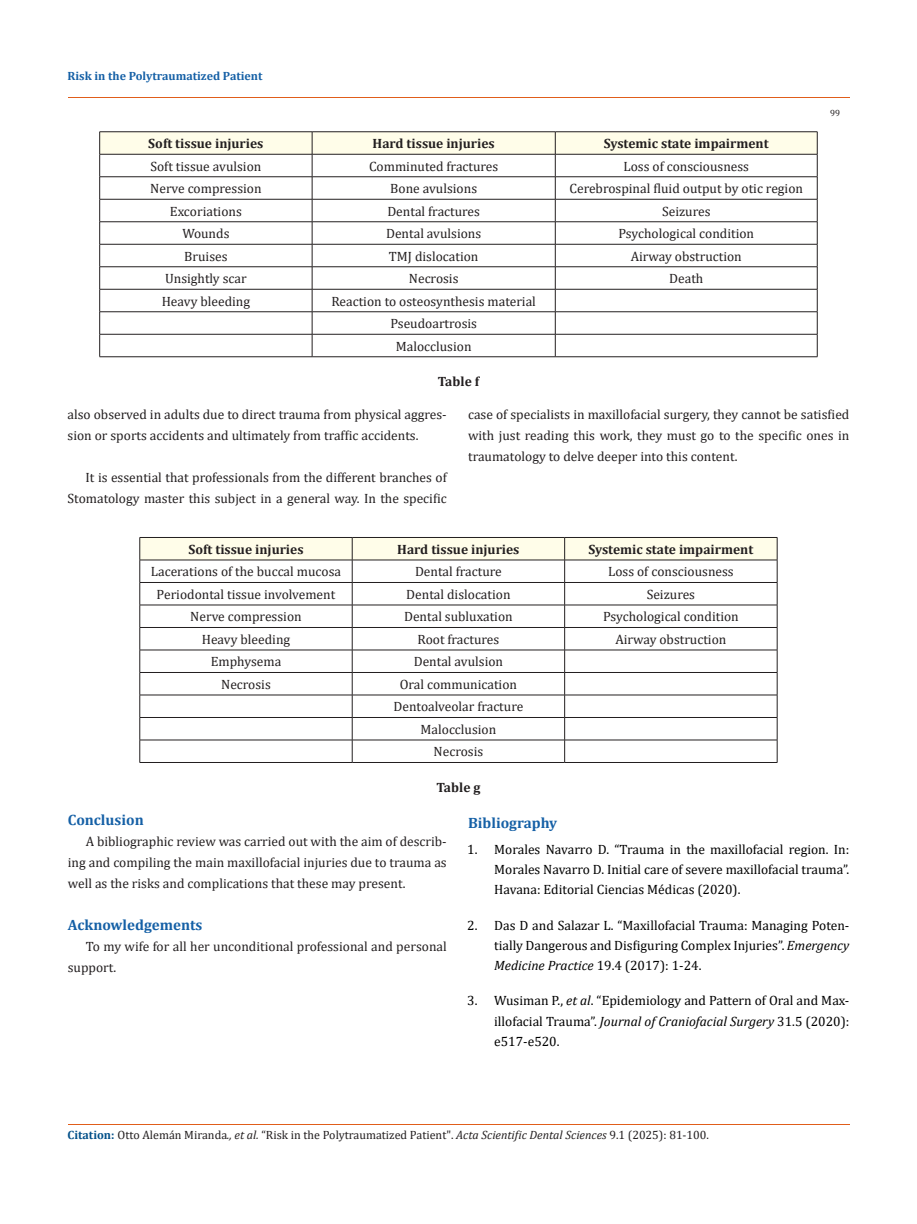
<style>
.page{position:relative;width:917px;height:1224px;background:#fff}
.page>*{position:absolute;margin:0;border:0;box-sizing:border-box;transform-origin:0 0}
._14-SciencePG-Level1-single-line{font:700 15px "Cambria";color:#1560a6}
._14-SciencePG-Level1-single-line-2{font:13.5px/21px "Cambria";color:#231f20;text-align:justify}
.t1{font:13.5px/20.2px "Cambria";color:#000;text-align:justify}
.t2{font:700 13.5px "Cambria";color:#231f20}
._20-SciencePG-Text{font:13.5px/21px "Cambria";color:#231f20}
.t3{font:12px "Cambria";color:#231f20}
.t4{font:700 12px "Cambria";color:#1560a6}
.t5{font:9px "Cambria";color:#231f20}
.s1{font-style:italic}
.s2{font-weight:700;color:#035089}
</style>
<div class="page">
<hr style="left:68px;top:98px;width:781px;height:1px;background:#e05d1a">
<svg style="left:99px;top:132px;width:719px;height:225px"></svg>
<hr style="left:99px;top:357px;width:213px;height:1px;background:#231f20">
<hr style="left:312px;top:357px;width:243px;height:1px;background:#231f20">
<hr style="left:555px;top:357px;width:262px;height:1px;background:#231f20">
<svg style="left:139px;top:537px;width:638px;height:225px"></svg>
<hr style="left:140px;top:762px;width:212px;height:1px;background:#231f20">
<hr style="left:352px;top:762px;width:212px;height:1px;background:#231f20">
<hr style="left:564px;top:762px;width:213px;height:1px;background:#231f20">
<hr style="left:68px;top:1124px;width:781px;height:1px;background:#e05d1a">
<p class="t4" style="left:68px;top:67px;width:196px">Risk in the Polytraumatized Patient</p>
<p class="t5" style="left:830px;top:108px;width:11px">99</p>
<p class="t2" style="left:148px;top:134px;width:117px">Soft tissue injuries</p>
<p class="t2" style="left:372px;top:134px;width:124px">Hard tissue injuries</p>
<p class="t2" style="left:604px;top:134px;width:166px">Systemic state impairment</p>
<p class="_14-SciencePG-Level1-single-line-2" style="left:150px;top:156px;width:112px">Soft tissue avulsion</p>
<p class="_14-SciencePG-Level1-single-line-2" style="left:369px;top:156px;width:131px">Comminuted fractures</p>
<p class="_14-SciencePG-Level1-single-line-2" style="left:623px;top:156px;width:127px">Loss of consciousness</p>
<p class="_14-SciencePG-Level1-single-line-2" style="left:150px;top:178px;width:113px">Nerve compression</p>
<p class="_14-SciencePG-Level1-single-line-2" style="left:390px;top:178px;width:88px">Bone avulsions</p>
<p class="_14-SciencePG-Level1-single-line-2" style="left:569px;top:178px;width:235px">Cerebrospinal fluid output by otic region</p>
<p class="_14-SciencePG-Level1-single-line-2" style="left:170px;top:201px;width:73px">Excoriations</p>
<p class="_14-SciencePG-Level1-single-line-2" style="left:387px;top:201px;width:94px">Dental fractures</p>
<p class="_14-SciencePG-Level1-single-line-2" style="left:662px;top:201px;width:50px">Seizures</p>
<p class="_14-SciencePG-Level1-single-line-2" style="left:182px;top:223px;width:49px">Wounds</p>
<p class="_14-SciencePG-Level1-single-line-2" style="left:386px;top:223px;width:97px">Dental avulsions</p>
<p class="_14-SciencePG-Level1-single-line-2" style="left:618px;top:223px;width:137px">Psychological condition</p>
<p class="_14-SciencePG-Level1-single-line-2" style="left:184px;top:246px;width:45px">Bruises</p>
<p class="_14-SciencePG-Level1-single-line-2" style="left:389px;top:246px;width:91px">TMJ dislocation</p>
<p class="_14-SciencePG-Level1-single-line-2" style="left:630px;top:246px;width:112px">Airway obstruction</p>
<p class="_14-SciencePG-Level1-single-line-2" style="left:165px;top:268px;width:83px">Unsightly scar</p>
<p class="_14-SciencePG-Level1-single-line-2" style="left:409px;top:268px;width:51px">Necrosis</p>
<p class="_14-SciencePG-Level1-single-line-2" style="left:669px;top:268px;width:36px">Death</p>
<p class="_14-SciencePG-Level1-single-line-2" style="left:162px;top:291px;width:90px">Heavy bleeding</p>
<p class="_14-SciencePG-Level1-single-line-2" style="left:331px;top:291px;width:206px">Reaction to osteosynthesis material</p>
<p class="_14-SciencePG-Level1-single-line-2" style="left:390px;top:313px;width:88px">Pseudoartrosis</p>
<p class="_14-SciencePG-Level1-single-line-2" style="left:396px;top:336px;width:77px">Malocclusion</p>
<p class="t2" style="left:437px;top:372px;width:43px">Table f</p>
<p class="_14-SciencePG-Level1-single-line-2" style="left:68px;top:404px;width:381px">also observed in adults due to direct trauma from physical aggres&shy;sion or sports accidents and ultimately from traffic accidents.</p>
<p class="_14-SciencePG-Level1-single-line-2" style="left:68px;top:467px;width:381px;text-align:right">It is essential that professionals from the different branches of<br>Stomatology master this subject in a general way. In the specific</p>
<p class="_14-SciencePG-Level1-single-line-2" style="left:468px;top:404px;width:383px">case of specialists in maxillofacial surgery, they cannot be satisfied with just reading this work, they must go to the specific ones in traumatology to delve deeper into this content.</p>
<p class="t2" style="left:188px;top:540px;width:117px">Soft tissue injuries</p>
<p class="t2" style="left:397px;top:540px;width:124px">Hard tissue injuries</p>
<p class="t2" style="left:588px;top:540px;width:166px">Systemic state impairment</p>
<p class="_14-SciencePG-Level1-single-line-2" style="left:151px;top:561px;width:192px">Lacerations of the buccal mucosa</p>
<p class="_14-SciencePG-Level1-single-line-2" style="left:415px;top:561px;width:88px">Dental fracture</p>
<p class="_14-SciencePG-Level1-single-line-2" style="left:608px;top:561px;width:127px">Loss of consciousness</p>
<p class="_14-SciencePG-Level1-single-line-2" style="left:157px;top:584px;width:180px">Periodontal tissue involvement</p>
<p class="_14-SciencePG-Level1-single-line-2" style="left:406px;top:584px;width:106px">Dental dislocation</p>
<p class="_14-SciencePG-Level1-single-line-2" style="left:646px;top:584px;width:50px">Seizures</p>
<p class="_14-SciencePG-Level1-single-line-2" style="left:190px;top:606px;width:113px">Nerve compression</p>
<p class="_14-SciencePG-Level1-single-line-2" style="left:404px;top:606px;width:110px">Dental subluxation</p>
<p class="_14-SciencePG-Level1-single-line-2" style="left:603px;top:606px;width:137px">Psychological condition</p>
<p class="_14-SciencePG-Level1-single-line-2" style="left:202px;top:629px;width:90px">Heavy bleeding</p>
<p class="_14-SciencePG-Level1-single-line-2" style="left:417px;top:629px;width:83px">Root fractures</p>
<p class="_14-SciencePG-Level1-single-line-2" style="left:615px;top:629px;width:112px">Airway obstruction</p>
<p class="_14-SciencePG-Level1-single-line-2" style="left:211px;top:651px;width:72px">Emphysema</p>
<p class="_14-SciencePG-Level1-single-line-2" style="left:414px;top:651px;width:91px">Dental avulsion</p>
<p class="_14-SciencePG-Level1-single-line-2" style="left:221px;top:674px;width:51px">Necrosis</p>
<p class="_14-SciencePG-Level1-single-line-2" style="left:400px;top:674px;width:119px">Oral communication</p>
<p class="_14-SciencePG-Level1-single-line-2" style="left:393px;top:696px;width:131px">Dentoalveolar fracture</p>
<p class="_14-SciencePG-Level1-single-line-2" style="left:420px;top:719px;width:77px">Malocclusion</p>
<p class="_14-SciencePG-Level1-single-line-2" style="left:433px;top:741px;width:51px">Necrosis</p>
<p class="t2" style="left:436px;top:778px;width:46px">Table g</p>
<p class="_14-SciencePG-Level1-single-line" style="left:68px;top:810px;width:77px">Conclusion</p>
<p class="_14-SciencePG-Level1-single-line-2" style="left:68px;top:831px;width:380px;text-indent:18px">A bibliographic review was carried out with the aim of describ&shy;ing and compiling the main maxillofacial injuries due to trauma as well as the risks and complications that these may present.</p>
<p class="_14-SciencePG-Level1-single-line" style="left:68px;top:915px;width:136px">Acknowledgements</p>
<p class="_20-SciencePG-Text" style="left:68px;top:936px;width:380px;text-indent:18px">To my wife for all her unconditional professional and personal support.</p>
<p class="_14-SciencePG-Level1-single-line" style="left:468px;top:813px;width:91px">Bibliography</p>
<p class="t1" style="left:494px;top:839px;width:357px;text-indent:-27px">1. Morales Navarro D. “Trauma in the maxillofacial region. In:<br>Morales Navarro D. Initial care of severe maxillofacial trauma”.<br>Havana: Editorial Ciencias Médicas (2020).</p>
<p class="t1" style="left:494px;top:915px;width:357px;text-indent:-27px">2. Das D and Salazar L. “Maxillofacial Trauma: Managing Poten&shy;tially Dangerous and Disfiguring Complex Injuries”. <span class="s1">Emergency Medicine Practice</span> 19.4 (2017): 1-24.</p>
<p class="t1" style="left:494px;top:991px;width:357px;text-indent:-27px">3. Wusiman P., <span class="s1">et al</span>. “Epidemiology and Pattern of Oral and Max&shy;illofacial Trauma”. <span class="s1">Journal of Craniofacial Surgery</span> 31.5 (2020): e517-e520.</p>
<p class="t3" style="left:67px;top:1128px;width:643px"><span class="s2">Citation:</span> Otto Alemán Miranda<span class="s1">., et al.</span> “Risk in the Polytraumatized Patient". <span class="s1">Acta Scientific Dental Sciences</span> 9.1 (2025): 81-100.</p>
</div>
